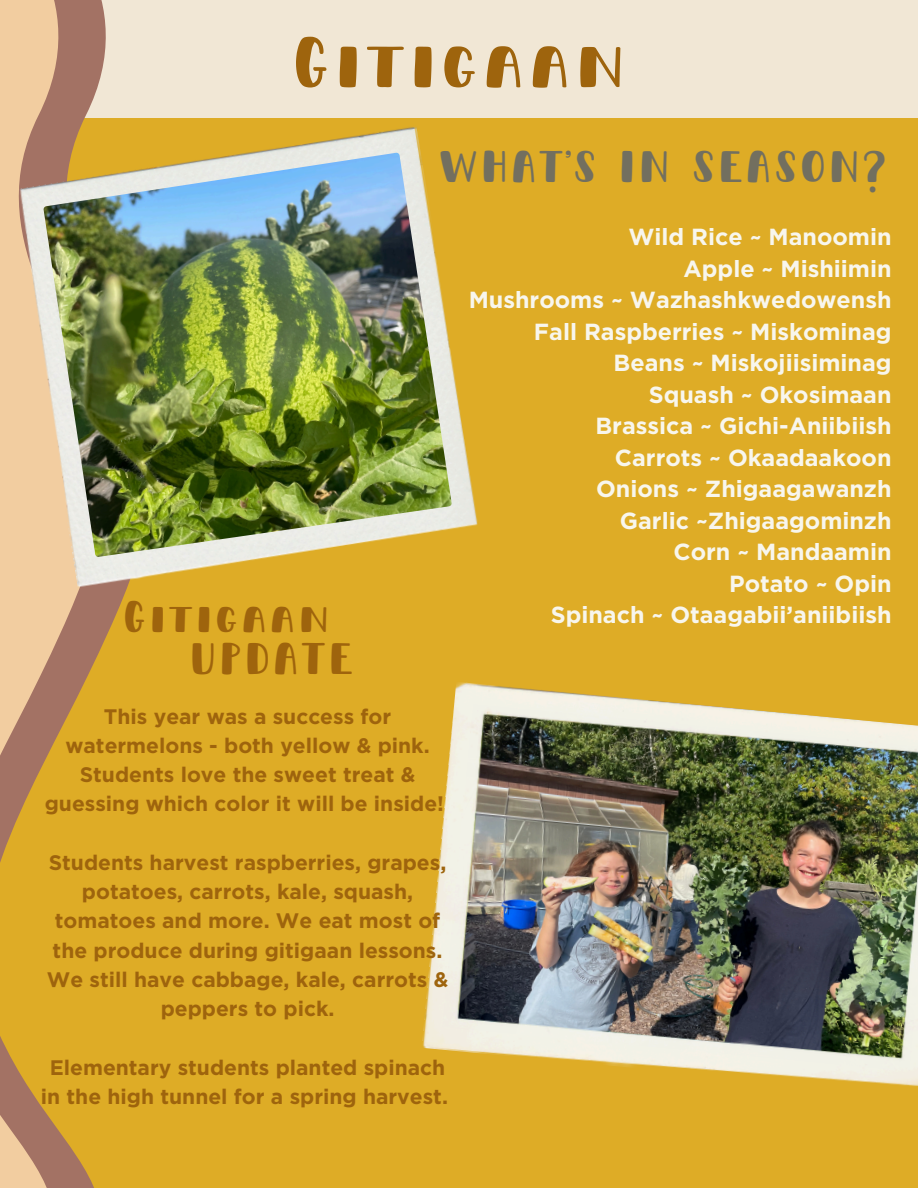
<style>
.page{position:relative;width:918px;height:1188px;background:#deac26}
.page>*{position:absolute;margin:0;border:0;box-sizing:border-box;transform-origin:0 0}
.t1{font:75px "Pinafore SC Upright";color:#9e640d}
.t2{font:46.5px "Pinafore SC Upright";color:#726f5f}
.t3{font:46.5px "Pinafore SC Upright";color:#9e640d}
.t4{font:700 23.25px "Gotham";color:#f8f6ed}
.t5{font:700 21px/29.2px "Gotham";color:#9e640d;text-align:center}
</style>
<div class="page">
<div style="left:0;top:0;width:918px;height:118px;background:#f1e7d5"></div>
<svg style="left:0;top:0;width:113px;height:1188px"></svg>
<img style="left:422px;top:682px;width:496px;height:404px">
<img style="left:13px;top:124px;width:465px;height:470px">
<img style="left:43px;top:153px;width:409px;height:404px">
<p class="t1" style="left:290px;top:10px;width:339px">Gitigaan</p>
<p class="t3" style="left:122px;top:584px;width:211px">Gitigaan</p>
<p class="t3" style="left:188px;top:626px;width:168px">UPDATE</p>
<p class="t2" style="left:438px;top:134px;width:451px">WHAT’S IN SEASON?</p>
<p class="t4" style="left:628px;top:223px;width:265px">Wild Rice ~ Manoomin</p>
<h2 class="t4" style="left:684px;top:254px;width:210px">Apple ~ Mishiimin</h2>
<p class="t4" style="left:469px;top:286px;width:424px">Mushrooms ~ Wazhashkwedowensh</p>
<p class="t4" style="left:534px;top:317px;width:359px">Fall Raspberries ~ Miskominag</p>
<p class="t4" style="left:614px;top:349px;width:279px">Beans ~ Miskojiisiminag</p>
<p class="t4" style="left:649px;top:380px;width:244px">Squash ~ Okosimaan</p>
<p class="t4" style="left:596px;top:412px;width:298px">Brassica ~ Gichi-Aniibiish</p>
<p class="t4" style="left:615px;top:443px;width:278px">Carrots ~ Okaadaakoon</p>
<p class="t4" style="left:596px;top:475px;width:297px">Onions ~ Zhigaagawanzh</p>
<p class="t4" style="left:620px;top:506px;width:273px">Garlic ~Zhigaagominzh</p>
<p class="t4" style="left:674px;top:538px;width:220px">Corn ~ Mandaamin</p>
<p class="t4" style="left:729px;top:569px;width:164px">Potato ~ Opin</p>
<p class="t4" style="left:551px;top:601px;width:342px">Spinach ~ Otaagabii’aniibiish</p>
<h3 class="t5" style="left:45px;top:701px;width:401px">This year was a success for watermelons - both yellow &amp; pink.<br>Students love the sweet treat &amp; guessing which color it will be inside!</h3>
<h2 class="t5" style="left:47px;top:848px;width:403px">Students harvest raspberries, grapes, potatoes, carrots, kale, squash, tomatoes and more. We eat most of the produce during gitigaan lessons.<br>We still have cabbage, kale, carrots &amp; peppers to pick.</h2>
<p class="t5" style="left:41px;top:1052px;width:409px">Elementary students planted spinach in the high tunnel for a spring harvest.</p>
</div>
